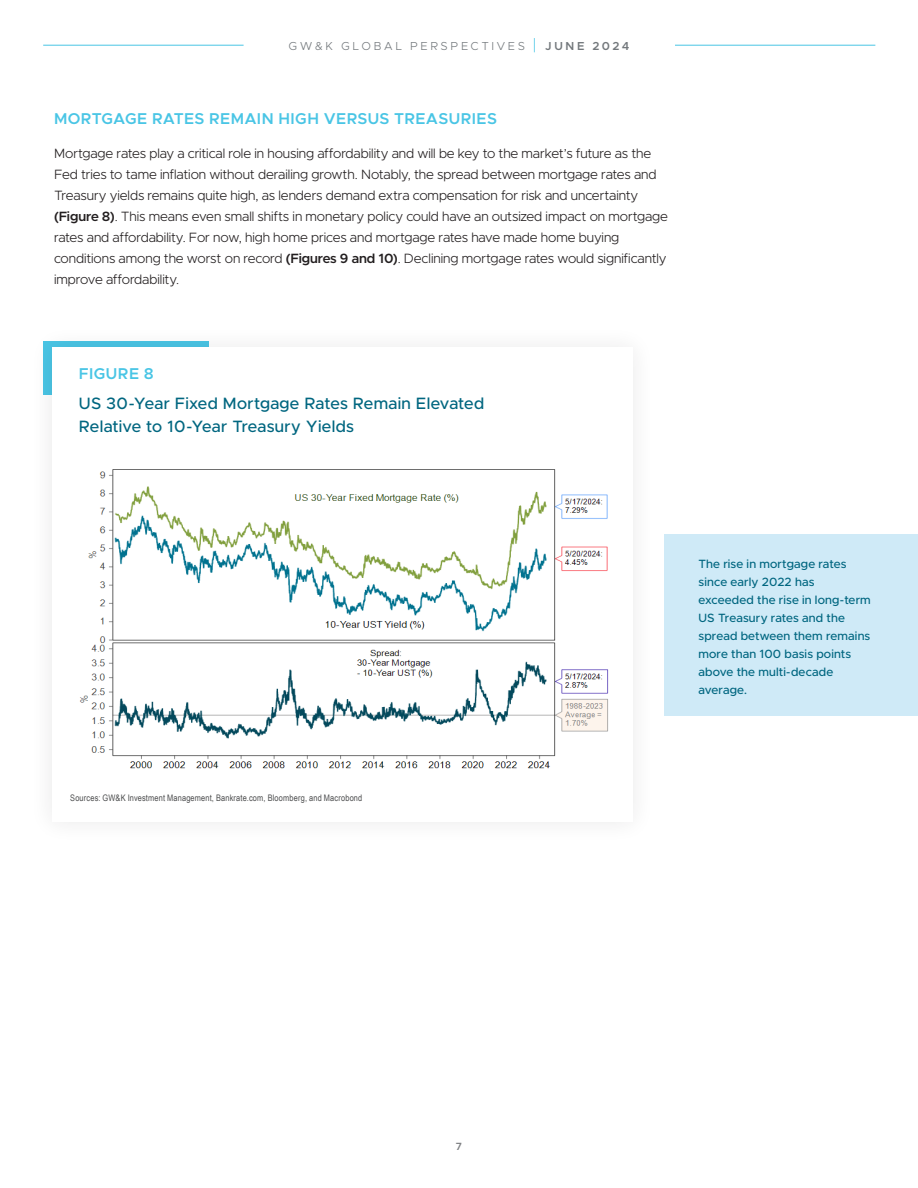
<style>
.page{position:relative;width:918px;height:1188px;background:#fff}
.page>*{position:absolute;margin:0;border:0;box-sizing:border-box;transform-origin:0 0}
.Chart_Title_-_dark_blue{font:500 16.5px/23.2px "Metropolis";letter-spacing:.015em;color:#006680}
.Body_Copy{font:600 15.75px "Metropolis";letter-spacing:.02em;color:#49c5e5}
.Chart_Number_-_All_caps__cyan{font:600 15.75px "Metropolis";letter-spacing:.03em;color:#49c5e5}
.Body_Copy-2{font:300 13.5px/21px "Metropolis";letter-spacing:-.005em;color:#231f20}
.Chart_Caption_-_Italics{font:500 12px/18px "Metropolis";letter-spacing:.015em;color:#006680}
.t1{font:300 11.7px "Metropolis";letter-spacing:.215em;color:#73787c}
.t2{font:600 10.5px "Metropolis";color:#808285}
.Body_Copy-3{font:9px "Arial Narrow";letter-spacing:.02em;color:#4b4c4d}
.s1{font-size:17.4px;color:#49c5e5}
.s2{font-weight:600}
</style>
<div class="page">
<hr style="left:43px;top:45px;width:201px;height:1px;background:#49c5e5">
<hr style="left:675px;top:45px;width:200px;height:1px;background:#49c5e5">
<img style="left:79px;top:469px;width:530px;height:300px">
<div style="left:664px;top:535px;width:254px;height:181px;background:#cfeaf7"></div>
<p class="t1" style="left:289px;top:38px;width:342px">GW&amp;K GLOBAL PERSPECTIVES <span class="s1">|</span> <span class="s2">JUNE 2024</span></p>
<p class="Body_Copy" style="left:54px;top:108px;width:444px">MORTGAGE RATES REMAIN HIGH VERSUS TREASURIES</p>
<p class="Body_Copy-2" style="left:54px;top:143px;width:616px">Mortgage rates play a critical role in housing affordability and will be key to the market’s future as the Fed tries to tame inflation without derailing growth. Notably, the spread between mortgage rates and Treasury yields remains quite high, as lenders demand extra compensation for risk and uncertainty <span class="s2">(Figure 8)</span>. This means even small shifts in monetary policy could have an outsized impact on mortgage rates and affordability. For now, high home prices and mortgage rates have made home buying conditions among the worst on record <span class="s2">(Figures 9 and 10)</span>. Declining mortgage rates would significantly improve affordability.</p>
<p class="Chart_Number_-_All_caps__cyan" style="left:79px;top:364px;width:77px">FIGURE 8</p>
<p class="Chart_Title_-_dark_blue" style="left:79px;top:392px;width:407px">US 30-Year Fixed Mortgage Rates Remain Elevated<br>Relative to 10-Year Treasury Yields</p>
<p class="Body_Copy-3" style="left:70px;top:791px;width:294px">Sources: GW&amp;K Investment Management, Bankrate.com, Bloomberg, and Macrobond</p>
<p class="Chart_Caption_-_Italics" style="left:698px;top:554px;width:174px">The rise in mortgage rates since early 2022 has exceeded the rise in long-term<br>US Treasury rates and the spread between them remains more than 100 basis points above the multi-decade average.</p>
<p class="t2" style="left:456px;top:1140px;width:8px">7</p>
</div>
